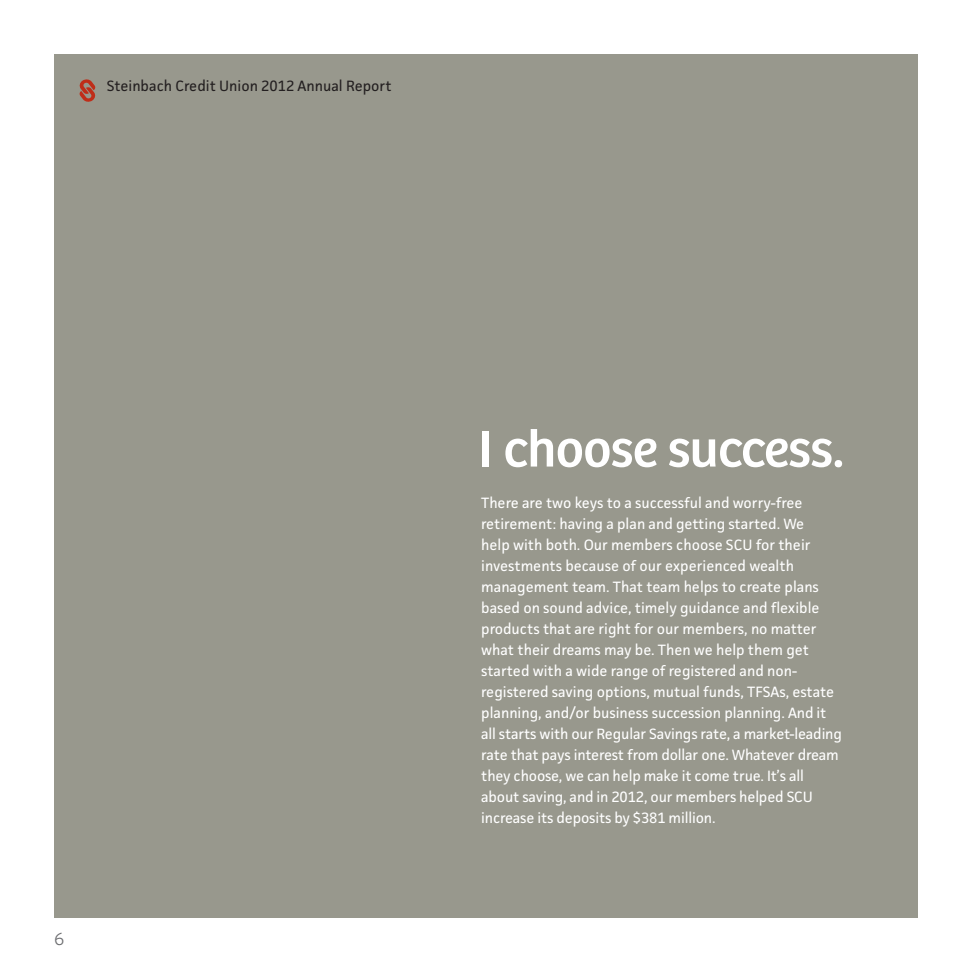
<style>
.page{position:relative;width:972px;height:972px;background:#fff}
.page>*{position:absolute;margin:0;border:0;box-sizing:border-box;transform-origin:0 0}
.t1{font:54px "Bree";letter-spacing:-.01em;color:#fff}
.t2{font:18px "Whitney";color:#6c6d70}
.Body_Copy{font:15px/21px "Facit";letter-spacing:-.005em;color:#fff}
.t3{font:15px "Facit";color:#231f20}
</style>
<div class="page">
<div style="left:54px;top:54px;width:864px;height:864px;background:#98988d"></div>
<svg style="left:79px;top:79px;width:17px;height:23px"></svg>
<p class="t3" style="left:107px;top:76px;width:286px">Steinbach Credit Union 2012 Annual Report</p>
<p class="t2" style="left:54px;top:927px;width:12px">6</p>
<p class="t1" style="left:479px;top:417px;width:367px">I choose success.</p>
<p class="Body_Copy" style="left:481px;top:492px;width:362px">There are two keys to a successful and worry-free retirement: having a plan and getting started. We<br>help with both. Our members choose SCU for their investments because of our experienced wealth management team. That team helps to create plans based on sound advice, timely guidance and flexible products that are right for our members, no matter what their dreams may be. Then we help them get started with a wide range of registered and non&shy;registered saving options, mutual funds, TFSAs, estate planning, and/or business succession planning. And it all starts with our Regular Savings rate, a market-leading rate that pays interest from dollar one. Whatever dream they choose, we can help make it come true. It’s all about saving, and in 2012, our members helped SCU increase its deposits by $381 million.</p>
</div>
